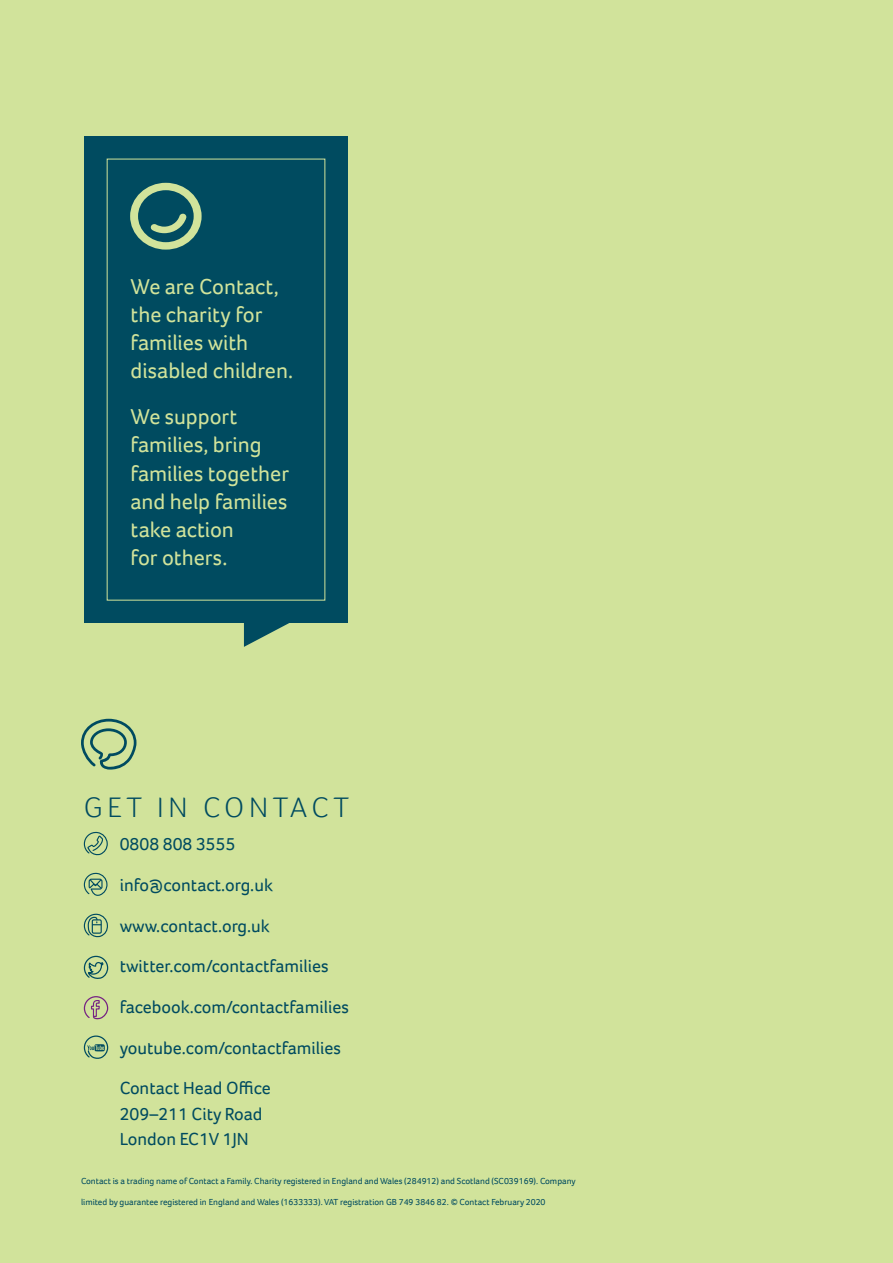
<style>
.page{position:relative;width:893px;height:1263px;background:#d1e39b}
.page>*{position:absolute;margin:0;border:0;box-sizing:border-box;transform-origin:0 0}
.t1{font:300 28.95px "Foco";letter-spacing:.165em;color:#004b60}
.t2{font:22.2px/28.3px "Foco";letter-spacing:-.005em;color:#d1e39b}
.t3{font:18px/25.3px "Foco";color:#004b60}
.t4{font:9px "Foco";color:#004b60}
</style>
<div class="page">
<svg style="left:83px;top:831px;width:25px;height:24px"></svg>
<svg style="left:83px;top:872px;width:25px;height:24px"></svg>
<svg style="left:83px;top:913px;width:25px;height:24px"></svg>
<svg style="left:83px;top:955px;width:26px;height:24px"></svg>
<svg style="left:83px;top:996px;width:26px;height:24px"></svg>
<svg style="left:83px;top:1035px;width:26px;height:24px"></svg>
<div style="left:84px;top:136px;width:264px;height:487px;background:#004b60"></div>
<svg style="left:130px;top:183px;width:72px;height:67px"></svg>
<svg style="left:244px;top:623px;width:45px;height:24px"></svg>
<svg style="left:81px;top:719px;width:55px;height:51px"></svg>
<h2 class="t2" style="left:131px;top:272px;width:164px">We are Contact, the charity for families with disabled children.</h2>
<h2 class="t2" style="left:131px;top:402px;width:160px">We support families, bring families together and help families take action<br>for others.</h2>
<h1 class="t1" style="left:84px;top:788px;width:267px">G ET IN CONTACT</h1>
<h3 class="t3" style="left:120px;top:831px;width:117px">0808 808 3555</h3>
<h3 class="t3" style="left:120px;top:872px;width:155px">info@contact.org.uk</h3>
<h3 class="t3" style="left:120px;top:913px;width:152px">www.contact.org.uk</h3>
<h3 class="t3" style="left:120px;top:953px;width:211px">twitter.com/contactfamilies</h3>
<h3 class="t3" style="left:120px;top:994px;width:231px">facebook.com/contactfamilies</h3>
<h3 class="t3" style="left:120px;top:1035px;width:223px">youtube.com/contactfamilies</h3>
<h3 class="t3" style="left:84px;top:1075px;width:17px">C</h3>
<h3 class="t3" style="left:120px;top:1075px;width:153px;text-indent:10px">ontact H ead Office<br>209–211 City Road<br>London EC1V 1JN</h3>
<p class="t4" style="left:81px;top:1175px;width:496px">Contact is a trading name of Contact a Family. Charity registered in England and Wales (284912) and Scotland (SC039169). Company</p>
<p class="t4" style="left:81px;top:1196px;width:249px">limited by guarantee registered in England and Wales (1633333). VAT</p>
<p class="t4" style="left:340px;top:1196px;width:207px">registration GB 749 3846 82. © Contact February 2020</p>
</div>
